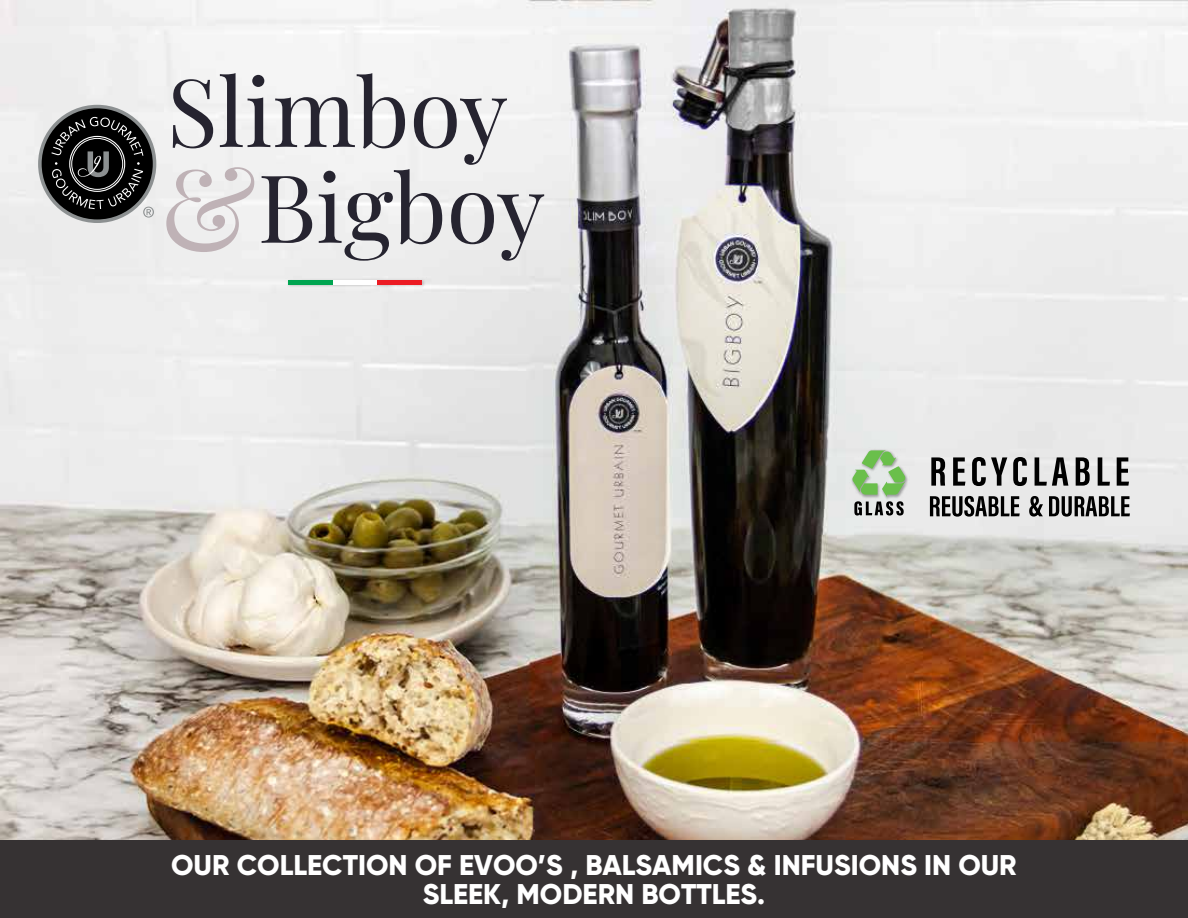
<style>
.page{position:relative;width:1188px;height:918px;background:#fff}
.page>*{position:absolute;margin:0;border:0;box-sizing:border-box;transform-origin:0 0}
.t1{font:115.35px "Playfair Display";color:#bfb2b6}
.t2{font:94.35px/95.8px "Playfair Display";color:#262430}
.t3{font:800 28.5px/28.5px "Gilroy";color:#fff;text-align:center}
</style>
<div class="page">
<img style="left:0;top:0;width:1188px;height:840px">
<div style="left:0;top:840px;width:1188px;height:78px;background:#363233"></div>
<svg style="left:38px;top:105px;width:118px;height:118px"></svg>
<div style="left:42px;top:108px;width:111px;height:111px;background:#000;border-radius:50%"></div>
<svg style="left:51px;top:117px;width:103px;height:101px"></svg>
<img style="left:286px;top:278px;width:141px;height:11px">
<hr style="left:288px;top:280px;width:45px;height:4px;background:#00a551">
<hr style="left:333px;top:280px;width:44px;height:4px;background:#fff">
<hr style="left:377px;top:280px;width:45px;height:4px;background:#ec1c24">
<svg style="left:931px;top:457px;width:14px;height:29px"></svg>
<svg style="left:953px;top:457px;width:12px;height:29px"></svg>
<svg style="left:972px;top:457px;width:35px;height:29px"></svg>
<svg style="left:1013px;top:457px;width:14px;height:29px"></svg>
<svg style="left:1035px;top:457px;width:33px;height:29px"></svg>
<svg style="left:1076px;top:457px;width:14px;height:29px"></svg>
<svg style="left:1098px;top:457px;width:12px;height:29px"></svg>
<svg style="left:1117px;top:457px;width:12px;height:29px"></svg>
<svg style="left:930px;top:496px;width:90px;height:21px;background:#707070"></svg>
<svg style="left:1029px;top:496px;width:14px;height:21px"></svg>
<svg style="left:1049px;top:496px;width:81px;height:21px;background:#6e6e6e"></svg>
<img style="left:850px;top:448px;width:60px;height:53px">
<svg style="left:852px;top:450px;width:55px;height:66px;background:#a5c09c"></svg>
<h2 class="t2" style="left:258px;top:56px;width:289px;text-indent:-91px">Slimboy<br>Bigboy</h2>
<h1 class="t1" style="left:160px;top:117px;width:98px">&amp;</h1>
<p class="t3" style="left:171px;top:851px;width:847px">OUR COLLECTION OF EVOO’S , BALSAMICS &amp; INFUSIONS IN OUR<br>SLEEK, MODERN BOTTLES.</p>
</div>
